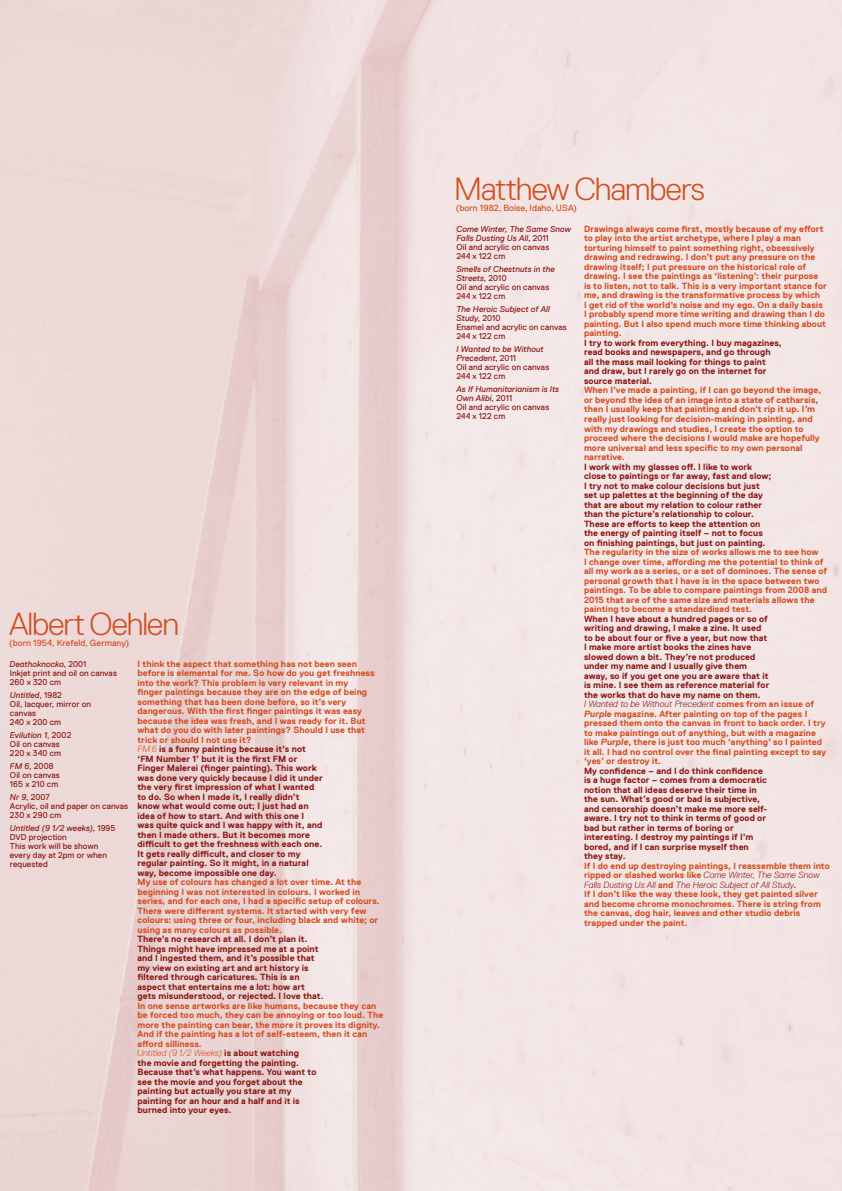
<style>
.page{position:relative;width:842px;height:1191px;background:#fff}
.page>*{position:absolute;margin:0;border:0;box-sizing:border-box;transform-origin:0 0}
.t1{font:300 32px "Replica Pro";letter-spacing:-.03em;color:#d44d20}
.t2{font:700 9px/9.5px "Replica Pro";letter-spacing:.01em;color:#8c1713}
.t3{font:700 9px/9.5px "Replica Pro";letter-spacing:.01em;color:#d44d20}
.t4{font:9px "Replica Pro";letter-spacing:.01em;color:#d44d20}
.t5{font:8.5px/9px "Replica Pro";letter-spacing:.01em;color:#8c1713}
.t6{font:italic 8.5px/9px "Replica Pro";letter-spacing:.005em;color:#8c1713}
.s1{font-style:italic}
.s2{color:#d44d20}
.s3{font-weight:300;font-style:italic;color:#d44d20}
.s4{font-weight:300;font-style:italic}
.s5{color:#8c1713}
.s6{font-style:normal}
.s7{font-style:italic;color:#d44d20}
.s8{font-weight:300;font-style:italic;color:#8c1713}
</style>
<div class="page">
<h1 class="t1" style="left:9px;top:606px;width:171px">Albert Oehlen</h1>
<p class="t4" style="left:9px;top:638px;width:122px">(born 1954, Krefeld, Germany)</p>
<p class="t5" style="left:10px;top:659px;width:109px"><span class="s1">Deathoknocko</span>, 2001<br>Inkjet print and oil on canvas<br>260 x 320 cm</p>
<p class="t5" style="left:10px;top:690px;width:83px"><span class="s1">Untitled</span>, 1982<br>Oil, lacquer, mirror on canvas<br>240 x 200 cm</p>
<p class="t5" style="left:10px;top:730px;width:63px"><span class="s1">Evilution 1</span>, 2002<br>Oil on canvas<br>220 x 340 cm</p>
<p class="t5" style="left:10px;top:761px;width:51px"><span class="s1">FM 6</span>, 2008<br>Oil on canvas<br>165 x 210 cm</p>
<p class="t5" style="left:10px;top:792px;width:120px"><span class="s1">Nr 9</span>, 2007<br>Acrylic, oil and paper on canvas<br>230 x 290 cm</p>
<p class="t5" style="left:10px;top:823px;width:107px"><span class="s1">Untitled (9 1/2 weeks)</span>, 1995<br>DVD projection<br>This work will be shown every day at 2pm or when requested</p>
<p class="t2" style="left:137px;top:658px;width:239px"><span class="s2">I think the aspect that something has not been seen before is elemental for me. So how do you get freshness into the work? This problem is very relevant in my finger paintings because they are on the edge of being something that has been done before, so it’s very dangerous. With the first finger paintings it was easy because the idea was fresh, and I was ready for it. But what do you do with later paintings? Should I use that trick or should I not use it?<br></span><span class="s3">FM 6</span> is a funny painting because it’s not<br>‘FM Number 1’ but it is the first FM or<br>Finger Malerei (finger painting). This work<br>was done very quickly because I did it under<br>the very first impression of what I wanted<br>to do. So when I made it, I really didn’t<br>know what would come out; I just had an<br>idea of how to start. And with this one I<br>was quite quick and I was happy with it, and<br>then I made others. But it becomes more<br>difficult to get the freshness with each one.<br>It gets really difficult, and closer to my<br>regular painting. So it might, in a natural<br>way, become impossible one day.</p>
<p class="t3" style="left:137px;top:877px;width:244px">My use of colours has changed a lot over time. At the beginning I was not interested in colours. I worked in series, and for each one, I had a specific setup of colours.<br>There were different systems. It started with very few colours: using three or four, including black and white; or using as many colours as possible.</p>
<p class="t2" style="left:137px;top:934px;width:188px">There’s no research at all. I don’t plan it.<br>Things might have impressed me at a point and I ingested them, and it’s possible that my view on existing art and art history is filtered through caricatures. This is an aspect that entertains me a lot: how art gets misunderstood, or rejected. I love that.</p>
<p class="t3" style="left:137px;top:1001px;width:248px">In one sense artworks are like humans, because they can be forced too much, they can be annoying or too loud. The more the painting can bear, the more it proves its dignity.<br>And if the painting has a lot of self-esteem, then it can afford silliness.<br><span class="s4">Untitled (9 1/2 Weeks)</span> <span class="s5">is about watching<br>the movie and forgetting the painting.<br>Because that’s what happens. You want to<br>see the movie and you forget about the<br>painting but actually you stare at my<br>painting for an hour and a half and it is<br>burned into your eyes.</span></p>
<h1 class="t1" style="left:454px;top:172px;width:252px">Matthew Chambers</h1>
<p class="t4" style="left:456px;top:203px;width:123px">(born 1982, Boise, Idaho, USA)</p>
<p class="t6" style="left:456px;top:224px;width:116px">Come Winter, The Same Snow<br>Falls Dusting Us All<span class="s6">, 2011<br>Oil and acrylic on canvas<br>244 x 122 cm</span></p>
<p class="t5" style="left:456px;top:264px;width:100px"><span class="s1">Smells of Chestnuts in the<br>Streets</span>, 2010<br>Oil and acrylic on canvas<br>244 x 122 cm</p>
<p class="t5" style="left:456px;top:304px;width:112px"><span class="s1">The Heroic Subject of All<br>Study</span>, 2010<br>Enamel and acrylic on canvas<br>244 x 122 cm</p>
<p class="t5" style="left:456px;top:344px;width:94px"><span class="s1">I Wanted to be Without<br>Precedent</span>, 2011<br>Oil and acrylic on canvas<br>244 x 122 cm</p>
<p class="t5" style="left:456px;top:384px;width:104px"><span class="s1">As If Humanitarianism is Its<br>Own Alibi</span>, 2011<br>Oil and acrylic on canvas<br>244 x 122 cm</p>
<p class="t3" style="left:584px;top:224px;width:244px">Drawings always come first, mostly because of my effort to play into the artist archetype, where I play a man torturing himself to paint something right, obsessively drawing and redrawing. I don’t put any pressure on the drawing itself; I put pressure on the historical role of drawing. I see the paintings as ‘listening’: their purpose is to listen, not to talk. This is a very important stance for me, and drawing is the transformative process by which<br>I get rid of the world’s noise and my ego. On a daily basis I probably spend more time writing and drawing than I do painting. But I also spend much more time thinking about painting.</p>
<p class="t2" style="left:584px;top:338px;width:199px">I try to work from everything. I buy magazines, read books and newspapers, and go through all the mass mail looking for things to paint and draw, but I rarely go on the internet for source material.</p>
<p class="t3" style="left:584px;top:386px;width:239px">When I’ve made a painting, if I can go beyond the image, or beyond the idea of an image into a state of catharsis, then I usually keep that painting and don’t rip it up. I’m really just looking for decision-making in painting, and with my drawings and studies, I create the option to proceed where the decisions I would make are hopefully more universal and less specific to my own personal narrative.</p>
<p class="t2" style="left:584px;top:462px;width:189px">I work with my glasses off. I like to work close to paintings or far away, fast and slow; I try not to make colour decisions but just set up palettes at the beginning of the day that are about my relation to colour rather than the picture’s relationship to colour.<br>These are efforts to keep the attention on the energy of painting itself – not to focus on finishing paintings, but just on painting.</p>
<p class="t3" style="left:584px;top:547px;width:245px">The regularity in the size of works allows me to see how<br>I change over time, affording me the potential to think of all my work as a series, or a set of dominoes. The sense of personal growth that I have is in the space between two paintings. To be able to compare paintings from 2008 and 2015 that are of the same size and materials allows the painting to become a standardised test.</p>
<p class="t2" style="left:584px;top:614px;width:244px">When I have about a hundred pages or so of<br>writing and drawing, I make a zine. It used<br>to be about four or five a year, but now that<br>I make more artist books the zines have<br>slowed down a bit. They’re not produced<br>under my name and I usually give them<br>away, so if you get one you are aware that it<br>is mine. I see them as reference material for<br>the works that do have my name on them.<br><span class="s4">I Wanted to be Without Precedent</span> <span class="s2">comes from an issue of </span><span class="s7">Purple</span> <span class="s2">magazine. After painting on top of the pages I pressed them onto the canvas in front to back order. I try to make paintings out of anything, but with a magazine like</span> <span class="s7">Purple</span><span class="s2">, there is just too much ‘anything’ so I painted it all. I had no control over the final painting except to say ‘yes’ or destroy it.</span></p>
<p class="t2" style="left:584px;top:766px;width:185px">My confidence – and I do think confidence is a huge factor – comes from a democratic notion that all ideas deserve their time in the sun. What’s good or bad is subjective, and censorship doesn’t make me more self&shy;aware. I try not to think in terms of good or bad but rather in terms of boring or interesting. I destroy my paintings if I’m bored, and if I can surprise myself then they stay.</p>
<p class="t3" style="left:584px;top:861px;width:247px">If I do end up destroying paintings, I reassemble them into ripped or slashed works like <span class="s8">Come Winter, The Same Snow Falls Dusting Us All</span> and <span class="s8">The Heroic Subject of All Study</span>.<br>If I don’t like the way these look, they get painted silver and become chrome monochromes. There is string from the canvas, dog hair, leaves and other studio debris trapped under the paint.</p>
</div>
